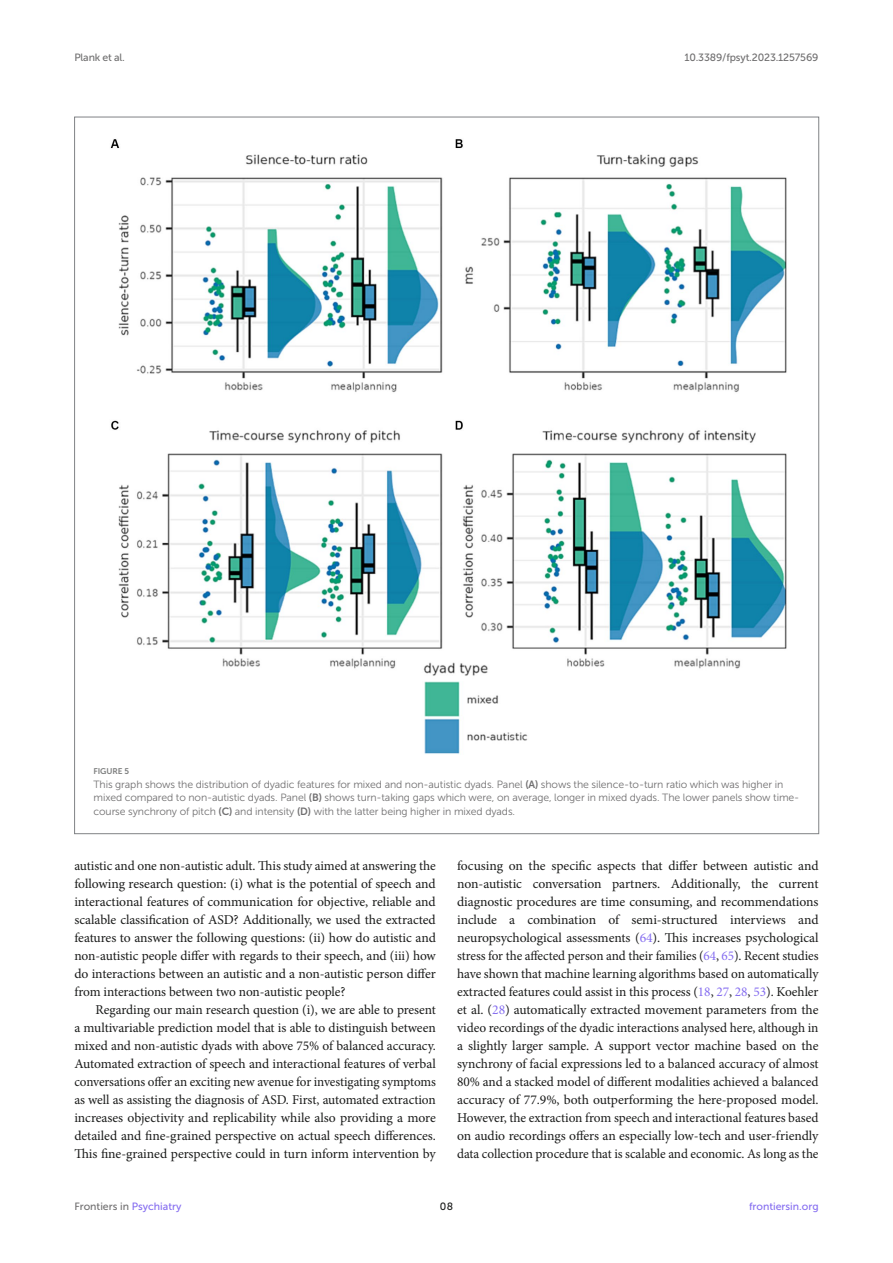
<style>
.page{position:relative;width:893px;height:1263px;background:#fff}
.page>*{position:absolute;margin:0;border:0;box-sizing:border-box;transform-origin:0 0}
.TEXT{font:13.5px/18px "Minion Pro";letter-spacing:-.005em;color:#1b1c1b;text-align:justify}
.TEXT_FLUSH{font:13.5px/18px "Minion Pro";letter-spacing:-.005em;color:#1b1c1b;text-align:justify}
.FIG_LEG{font:10.5px/13.5px "Museo Sans 300";letter-spacing:-.01em;color:#706f70}
.t1{font:10.5px "Museo Sans 500";letter-spacing:-.015em;color:#706f70}
.t2{font:10.5px "Museo Sans 500";color:#856df0}
.t3{font:10.5px "Museo Sans 500";color:#1b1c1b}
.FIG_HD{font:8.25px "Museo Sans 700";letter-spacing:-.01em;color:#7e7f7f}
.s1{font-family:"Museo Sans 700"}
.s2{color:#856df0}
</style>
<div class="page">
<img style="left:110px;top:139px;width:677px;height:615px">
<p class="t1" style="left:74px;top:51px;width:52px">Plank et al.</p>
<p class="t1" style="left:684px;top:51px;width:136px">10.3389/fpsyt.2023.1257569</p>
<p class="FIG_HD" style="left:94px;top:767px;width:37px">FIGURE 5</p>
<p class="FIG_LEG" style="left:94px;top:777px;width:707px">This graph shows the distribution of dyadic features for mixed and non-autistic dyads. Panel <span class="s1">(A)</span> shows the silence-to-turn ratio which was higher in mixed compared to non-autistic dyads. Panel <span class="s1">(B)</span> shows turn-taking gaps which were, on average, longer in mixed dyads. The lower panels show time&shy;course synchrony of pitch <span class="s1">(C)</span> and intensity <span class="s1">(D)</span> with the latter being higher in mixed dyads.</p>
<p class="TEXT_FLUSH" style="left:74px;top:857px;width:363px">autistic and one non-autistic adult. This study aimed at answering the following research question: (i) what is the potential of speech and interactional features of communication for objective, reliable and scalable classification of ASD? Additionally, we used the extracted features to answer the following questions: (ii) how do autistic and non-autistic people differ with regards to their speech, and (iii) how do interactions between an autistic and a non-autistic person differ from interactions between two non-autistic people?</p>
<p class="TEXT" style="left:74px;top:1001px;width:363px;text-indent:21px">Regarding our main research question (i), we are able to present a multivariable prediction model that is able to distinguish between mixed and non-autistic dyads with above 75% of balanced accuracy.<br>Automated extraction of speech and interactional features of verbal conversations offer an exciting new avenue for investigating symptoms as well as assisting the diagnosis of ASD. First, automated extraction increases objectivity and replicability while also providing a more detailed and fine-grained perspective on actual speech differences.<br>This fine-grained perspective could in turn inform intervention by</p>
<p class="TEXT" style="left:457px;top:857px;width:363px">focusing on the specific aspects that differ between autistic and non-autistic conversation partners. Additionally, the current diagnostic procedures are time consuming, and recommendations include a combination of semi-structured interviews and neuropsychological assessments (<span class="s2">64</span>). This increases psychological stress for the affected person and their families (<span class="s2">64</span>, <span class="s2">65</span>). Recent studies have shown that machine learning algorithms based on automatically extracted features could assist in this process (<span class="s2">18</span>, <span class="s2">27</span>, <span class="s2">28</span>, <span class="s2">53</span>). Koehler et al. (<span class="s2">28</span>) automatically extracted movement parameters from the video recordings of the dyadic interactions analysed here, although in a slightly larger sample. A support vector machine based on the synchrony of facial expressions led to a balanced accuracy of almost 80% and a stacked model of different modalities achieved a balanced accuracy of 77.9%, both outperforming the here-proposed model.<br>However, the extraction from speech and interactional features based on audio recordings offers an especially low-tech and user-friendly data collection procedure that is scalable and economic. As long as the</p>
<p class="t1" style="left:74px;top:1200px;width:109px">Frontiers in <span class="s2">Psychiatry</span></p>
<p class="t3" style="left:440px;top:1200px;width:15px">08</p>
<p class="t2" style="left:749px;top:1200px;width:71px">frontiersin.org</p>
</div>
